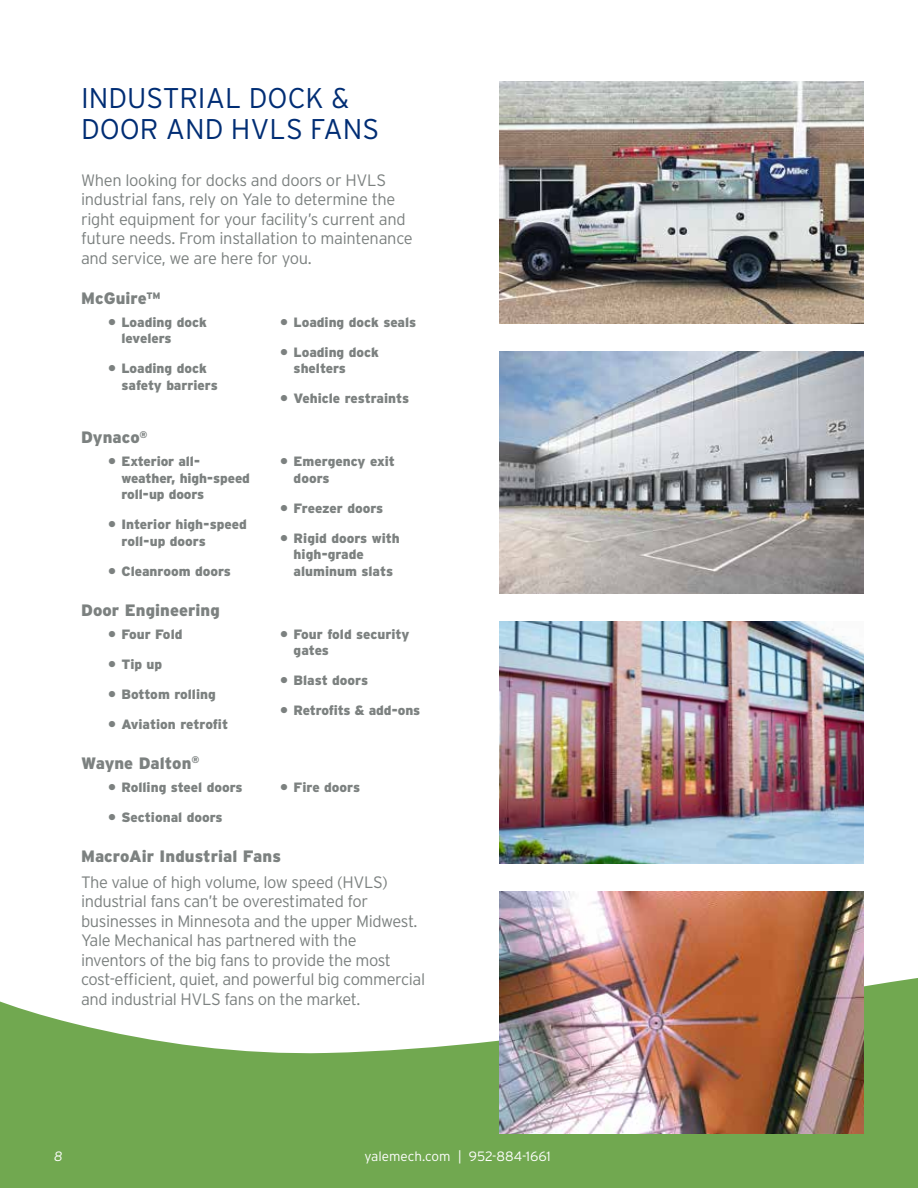
<style>
.page{position:relative;width:918px;height:1188px;background:#fff}
.page>*{position:absolute;margin:0;border:0;box-sizing:border-box;transform-origin:0 0}
.t1{font:300 28.5px/31.5px "Interstate";color:#002d74}
.t2{font:300 16.5px/19.5px "Interstate";letter-spacing:-.025em;color:#7c8180}
.t3{font:900 16.5px "Interstate";letter-spacing:.005em;color:#7c8180}
.t4{font:900 13.5px/16.5px "Interstate";color:#7c8180}
.t5{font:300 13.5px "Interstate";color:#fff}
.t6{font:italic 300 13.5px "Interstate";color:#fff}
</style>
<div class="page">
<img style="left:500px;top:351px;width:364px;height:243px">
<img style="left:500px;top:81px;width:364px;height:243px">
<svg style="left:0;top:944px;width:918px;height:244px;fill:#71a850"></svg>
<img style="left:500px;top:891px;width:364px;height:243px">
<img style="left:500px;top:621px;width:364px;height:243px">
<h1 class="t1" style="left:81px;top:82px;width:300px">INDUSTRIAL DOCK &amp;<br>DOOR AND HVLS FANS</h1>
<p class="t2" style="left:81px;top:170px;width:333px">When looking for docks and doors or HVLS industrial fans, rely on Yale to determine the right equipment for your facility’s current and future needs. From installation to maintenance and service, we are here for you.</p>
<p class="t3" style="left:81px;top:288px;width:81px">McGuire™</p>
<p class="t4" style="left:122px;top:314px;width:87px;text-indent:-14px">• Loading dock levelers</p>
<p class="t4" style="left:122px;top:360px;width:98px;text-indent:-14px">• Loading dock safety barriers</p>
<p class="t4" style="left:280px;top:314px;width:138px">• Loading dock seals</p>
<p class="t4" style="left:294px;top:344px;width:87px;text-indent:-14px">• Loading dock shelters</p>
<p class="t4" style="left:280px;top:390px;width:130px">• Vehicle restraints</p>
<p class="t3" style="left:81px;top:428px;width:68px">Dynaco<sup>®</sup></p>
<p class="t4" style="left:122px;top:453px;width:130px;text-indent:-14px">• Exterior all&shy;weather, high-speed roll-up doors</p>
<p class="t4" style="left:122px;top:516px;width:127px;text-indent:-14px">• Interior high-speed roll-up doors</p>
<p class="t4" style="left:108px;top:563px;width:125px">• Cleanroom doors</p>
<p class="t3" style="left:81px;top:600px;width:140px">Door Engineering</p>
<p class="t4" style="left:108px;top:626px;width:76px">• Four Fold</p>
<p class="t4" style="left:108px;top:656px;width:56px">• Tip up</p>
<p class="t4" style="left:108px;top:686px;width:109px">• Bottom rolling</p>
<p class="t4" style="left:108px;top:716px;width:122px">• Aviation retrofit</p>
<p class="t3" style="left:81px;top:753px;width:120px">Wayne Dalton<sup>®</sup></p>
<p class="t4" style="left:108px;top:779px;width:136px">• Rolling steel doors</p>
<p class="t4" style="left:108px;top:809px;width:116px">• Sectional doors</p>
<p class="t4" style="left:294px;top:453px;width:103px;text-indent:-14px">• Emergency exit doors</p>
<p class="t4" style="left:280px;top:500px;width:105px">• Freezer doors</p>
<p class="t4" style="left:294px;top:530px;width:108px;text-indent:-14px">• Rigid doors with high-grade aluminum slats</p>
<p class="t4" style="left:294px;top:626px;width:117px;text-indent:-14px">• Four fold security gates</p>
<p class="t4" style="left:280px;top:672px;width:90px">• Blast doors</p>
<p class="t4" style="left:280px;top:702px;width:142px">• Retrofits &amp; add-ons</p>
<p class="t4" style="left:280px;top:779px;width:82px">• Fire doors</p>
<p class="t3" style="left:81px;top:846px;width:202px">MacroAir Industrial Fans</p>
<p class="t2" style="left:81px;top:872px;width:346px">The value of high volume, low speed (HVLS) industrial fans can’t be overestimated for businesses in Minnesota and the upper Midwest.<br>Yale Mechanical has partnered with the inventors of the big fans to provide the most cost-efficient, quiet, and powerful big commercial and industrial HVLS fans on the market.</p>
<p class="t6" style="left:54px;top:1149px;width:10px">8</p>
<p class="t5" style="left:364px;top:1149px;width:188px">yalemech.com | 952-884-1661</p>
</div>
